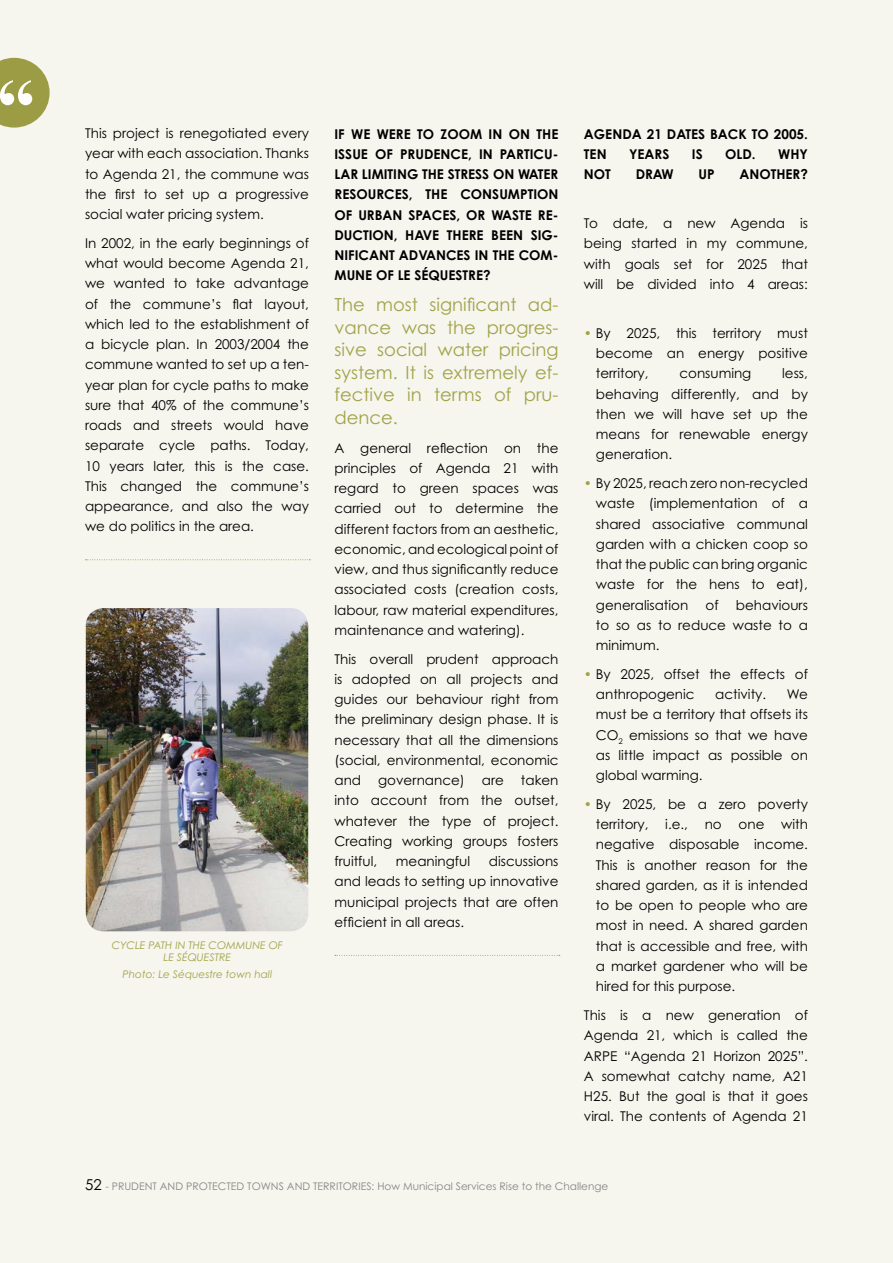
<style>
.page{position:relative;width:893px;height:1263px;background:#f6f5ee}
.page>*{position:absolute;margin:0;border:0;box-sizing:border-box;transform-origin:0 0}
.t1{font:18px/22.5px "Century Gothic";color:#a1a348;text-align:justify}
.t2{font:13.5px/20.2px "Century Gothic";color:#000;text-align:justify}
.t3{font:700 13.5px/20.2px "Century Gothic";color:#000;text-align:justify}
.t4{font:10.5px "Century Gothic";color:#878787}
.t5{font:italic 10.5px/12.6px "Century Gothic";color:#a1a348;text-align:center}
.s1{color:#a1a348}
.s2{font-size:15px;color:#000}
</style>
<div class="page">
<svg style="left:85px;top:559px;width:225px;height:1px"></svg>
<svg style="left:335px;top:955px;width:225px;height:1px"></svg>
<img style="left:86px;top:608px;width:222px;height:323px">
<svg style="left:0;top:58px;width:50px;height:70px"></svg>
<p class="t2" style="left:85px;top:123px;width:225px">This project is renegotiated every year with each association. Thanks to Agenda 21, the commune was the first to set up a progressive social water pricing system.</p>
<p class="t2" style="left:85px;top:233px;width:225px">In 2002, in the early beginnings of what would become Agenda 21, we wanted to take advantage of the commune’s flat layout, which led to the establishment of a bicycle plan. In 2003/2004 the commune wanted to set up a ten&shy;year plan for cycle paths to make sure that 40% of the commune’s roads and streets would have separate cycle paths. Today, 10 years later, this is the case.<br>This changed the commune’s appearance, and also the way we do politics in the area.</p>
<p class="t5" style="left:112px;top:939px;width:173px">CYCLE PATH IN THE COMMUNE OF<br>LE SÉQUESTRE</p>
<p class="t5" style="left:123px;top:968px;width:151px">Photo: Le Séquestre town hall</p>
<p class="t3" style="left:334px;top:123px;width:225px">IF WE WERE TO ZOOM IN ON THE ISSUE OF PRUDENCE, IN PARTICU-LAR LIMITING THE STRESS ON WATER RESOURCES, THE CONSUMPTION OF URBAN SPACES, OR WASTE RE-DUCTION, HAVE THERE BEEN SIG-NIFICANT ADVANCES IN THE COM-MUNE OF LE SÉQUESTRE?</p>
<h1 class="t1" style="left:334px;top:293px;width:225px">The most significant ad&shy;vance was the progres&shy;sive social water pricing system. It is extremely ef&shy;fective in terms of pru&shy;dence.</h1>
<p class="t2" style="left:334px;top:437px;width:225px">A general reflection on the principles of Agenda 21 with regard to green spaces was carried out to determine the different factors from an aesthetic, economic, and ecological point of view, and thus significantly reduce associated costs (creation costs, labour, raw material expenditures, maintenance and watering).</p>
<p class="t2" style="left:334px;top:648px;width:225px">This overall prudent approach is adopted on all projects and guides our behaviour right from the preliminary design phase. It is necessary that all the dimensions (social, environmental, economic and</p>
<p class="t2" style="left:378px;top:770px;width:88px">governance)</p>
<p class="t2" style="left:482px;top:770px;width:24px">are</p>
<p class="t2" style="left:334px;top:770px;width:225px;text-indent:186px">taken into account from the outset, whatever the type of project.<br>Creating working groups fosters fruitful,</p>
<p class="t2" style="left:334px;top:851px;width:225px;text-indent:154px">discussions and leads to setting up innovative municipal projects that are often efficient in all areas.</p>
<p class="t2" style="left:396px;top:851px;width:76px">meaningful</p>
<p class="t3" style="left:584px;top:123px;width:225px">AGENDA 21 DATES BACK TO 2005.<br>TEN</p>
<p class="t3" style="left:629px;top:144px;width:42px">YEARS</p>
<p class="t3" style="left:692px;top:144px;width:12px">IS</p>
<p class="t3" style="left:725px;top:144px;width:32px">OLD.</p>
<p class="t3" style="left:778px;top:144px;width:31px">WHY</p>
<p class="t3" style="left:584px;top:164px;width:28px">NOT</p>
<p class="t3" style="left:636px;top:164px;width:40px">DRAW</p>
<p class="t3" style="left:698px;top:164px;width:18px">UP</p>
<p class="t3" style="left:739px;top:164px;width:70px">ANOTHER?</p>
<p class="t2" style="left:584px;top:213px;width:225px">To date, a new Agenda is being started in my commune, with goals set for 2025 that will be divided into 4 areas:</p>
<p class="t2" style="left:596px;top:323px;width:214px;text-indent:-12px"><span class="s1">•</span> By 2025, this territory must become an energy positive territory,</p>
<p class="t2" style="left:679px;top:363px;width:73px">consuming</p>
<p class="t2" style="left:596px;top:363px;width:214px;text-indent:186px">less, behaving differently, and by then we will have set up the means for renewable energy generation.</p>
<p class="t2" style="left:596px;top:473px;width:214px;text-indent:-12px"><span class="s1">•</span> By 2025, reach zero non-recycled waste (implementation of a shared associative communal garden with a chicken coop so that the public can bring organic waste for the hens to eat), generalisation</p>
<p class="t2" style="left:596px;top:594px;width:214px;text-indent:140px">behaviours to so as to reduce waste to a minimum.</p>
<p class="t2" style="left:596px;top:664px;width:213px;text-indent:-12px"><span class="s1">•</span> By 2025, offset the effects of anthropogenic</p>
<p class="t2" style="left:706px;top:594px;width:15px">of</p>
<p class="t2" style="left:715px;top:684px;width:52px">activity.</p>
<p class="t2" style="left:596px;top:684px;width:214px;text-indent:191px">We must be a territory that offsets its CO<sub>2</sub> emissions so that we have as little impact as possible on global warming.</p>
<p class="t2" style="left:596px;top:794px;width:214px;text-indent:-12px"><span class="s1">•</span> By 2025, be a zero poverty territory, i.e., no one with negative disposable income.<br>This is another reason for the shared garden, as it is intended to be open to people who are most in need. A shared garden that is accessible and free, with a market gardener who will be hired for this purpose.</p>
<p class="t2" style="left:584px;top:1005px;width:225px">This is a new generation of Agenda 21, which is called the ARPE “Agenda 21 Horizon 2025”.<br>A somewhat catchy name, A21<br>H25. But the goal is that it goes viral. The contents of Agenda 21</p>
<p class="t4" style="left:85px;top:1179px;width:525px"><span class="s2">52</span> - PRUDENT AND PROTECTED TOWNS AND TERRITORIES: How Municipal Services Rise to the Challenge</p>
</div>
